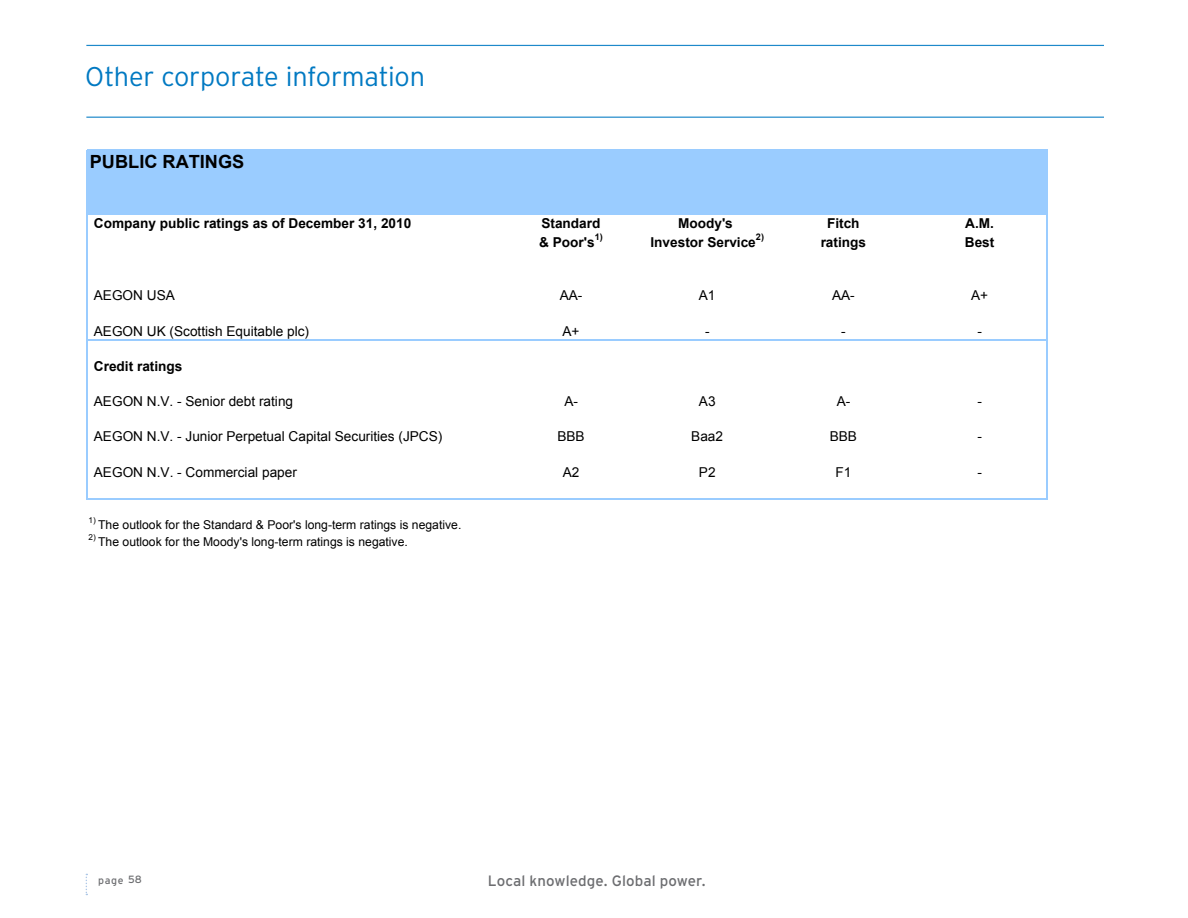
<style>
.page{position:relative;width:1188px;height:918px;background:#fff}
.page>*{position:absolute;margin:0;border:0;box-sizing:border-box;transform-origin:0 0}
.KOP_1_Blauw_regular{font:300 27px "Interstate";color:#0079c2}
.t1{font:700 18.15px "Arial";color:#000}
.t2{font:15px "Interstate";color:#6c6d70}
.t3{font:13.65px "Arial";color:#000}
.t4{font:700 13.65px "Arial";color:#000}
.t5{font:12.15px "Arial";color:#000}
.t6{font:10.5px "Interstate";color:#6c6d70}
.t7{font:700 9.15px "Arial";color:#000}
.t8{font:8.25px "Arial";color:#000}
</style>
<div class="page">
<svg style="left:86px;top:874px;width:1px;height:21px"></svg>
<hr style="left:86px;top:45px;width:1018px;height:1px;background:#1e89ca">
<hr style="left:86px;top:117px;width:1018px;height:1px;background:#1e89ca">
<div style="left:87px;top:150px;width:960px;height:64px;background:#9accff"></div>
<hr style="left:86px;top:150px;width:1px;height:349px;background:#9accff">
<hr style="left:1046px;top:151px;width:2px;height:348px;background:#9accff">
<hr style="left:87px;top:150px;width:961px;height:1px;background:#9accff">
<hr style="left:87px;top:214px;width:961px;height:1px;background:#9accff">
<hr style="left:87px;top:339px;width:961px;height:2px;background:#9accff">
<hr style="left:87px;top:498px;width:961px;height:1px;background:#9accff">
<p class="KOP_1_Blauw_regular" style="left:85px;top:61px;width:341px">Other corporate information</p>
<p class="t1" style="left:90px;top:150px;width:156px">PUBLIC RATINGS</p>
<p class="t4" style="left:94px;top:214px;width:319px">Company public ratings as of December 31, 2010</p>
<p class="t4" style="left:541px;top:214px;width:61px">Standard</p>
<p class="t4" style="left:678px;top:214px;width:56px">Moody's</p>
<p class="t4" style="left:827px;top:214px;width:34px">Fitch</p>
<p class="t4" style="left:965px;top:214px;width:30px">A.M.</p>
<p class="t4" style="left:539px;top:233px;width:57px">&amp; Poor's</p>
<p class="t7" style="left:595px;top:231px;width:10px">1)</p>
<p class="t4" style="left:651px;top:233px;width:107px">Investor Service</p>
<p class="t7" style="left:756px;top:231px;width:10px">2)</p>
<p class="t4" style="left:821px;top:234px;width:47px">ratings</p>
<p class="t4" style="left:965px;top:234px;width:31px">Best</p>
<p class="t3" style="left:94px;top:287px;width:83px">AEGON USA</p>
<p class="t3" style="left:560px;top:287px;width:24px">AA-</p>
<p class="t3" style="left:699px;top:287px;width:18px">A1</p>
<p class="t3" style="left:832px;top:287px;width:24px">AA-</p>
<p class="t3" style="left:971px;top:287px;width:19px">A+</p>
<p class="t3" style="left:94px;top:322px;width:217px">AEGON UK (Scottish Equitable plc)</p>
<p class="t3" style="left:563px;top:322px;width:19px">A+</p>
<p class="t3" style="left:705px;top:322px;width:6px">-</p>
<p class="t3" style="left:841px;top:322px;width:6px">-</p>
<p class="t3" style="left:977px;top:322px;width:6px">-</p>
<p class="t4" style="left:94px;top:357px;width:90px">Credit ratings</p>
<p class="t3" style="left:94px;top:392px;width:201px">AEGON N.V. - Senior debt rating</p>
<p class="t3" style="left:564px;top:392px;width:15px">A-</p>
<p class="t3" style="left:699px;top:392px;width:18px">A3</p>
<p class="t3" style="left:837px;top:392px;width:15px">A-</p>
<p class="t3" style="left:977px;top:392px;width:6px">-</p>
<p class="t3" style="left:94px;top:428px;width:350px">AEGON N.V. - Junior Perpetual Capital Securities (JPCS)</p>
<p class="t3" style="left:557px;top:428px;width:29px">BBB</p>
<p class="t3" style="left:691px;top:428px;width:33px">Baa2</p>
<p class="t3" style="left:830px;top:428px;width:29px">BBB</p>
<p class="t3" style="left:977px;top:428px;width:6px">-</p>
<p class="t3" style="left:94px;top:463px;width:205px">AEGON N.V. - Commercial paper</p>
<p class="t3" style="left:563px;top:463px;width:18px">A2</p>
<p class="t3" style="left:699px;top:463px;width:18px">P2</p>
<p class="t3" style="left:835px;top:463px;width:17px">F1</p>
<p class="t3" style="left:977px;top:463px;width:6px">-</p>
<p class="t8" style="left:89px;top:514px;width:9px">1)</p>
<p class="t5" style="left:98px;top:516px;width:365px">The outlook for the Standard &amp; Poor's long-term ratings is negative.</p>
<p class="t8" style="left:89px;top:532px;width:9px">2)</p>
<p class="t5" style="left:98px;top:534px;width:311px">The outlook for the Moody's long-term ratings is negative.</p>
<p class="t6" style="left:98px;top:874px;width:45px">page 58</p>
<p class="t2" style="left:488px;top:872px;width:219px">Local knowledge. Global power.</p>
</div>
